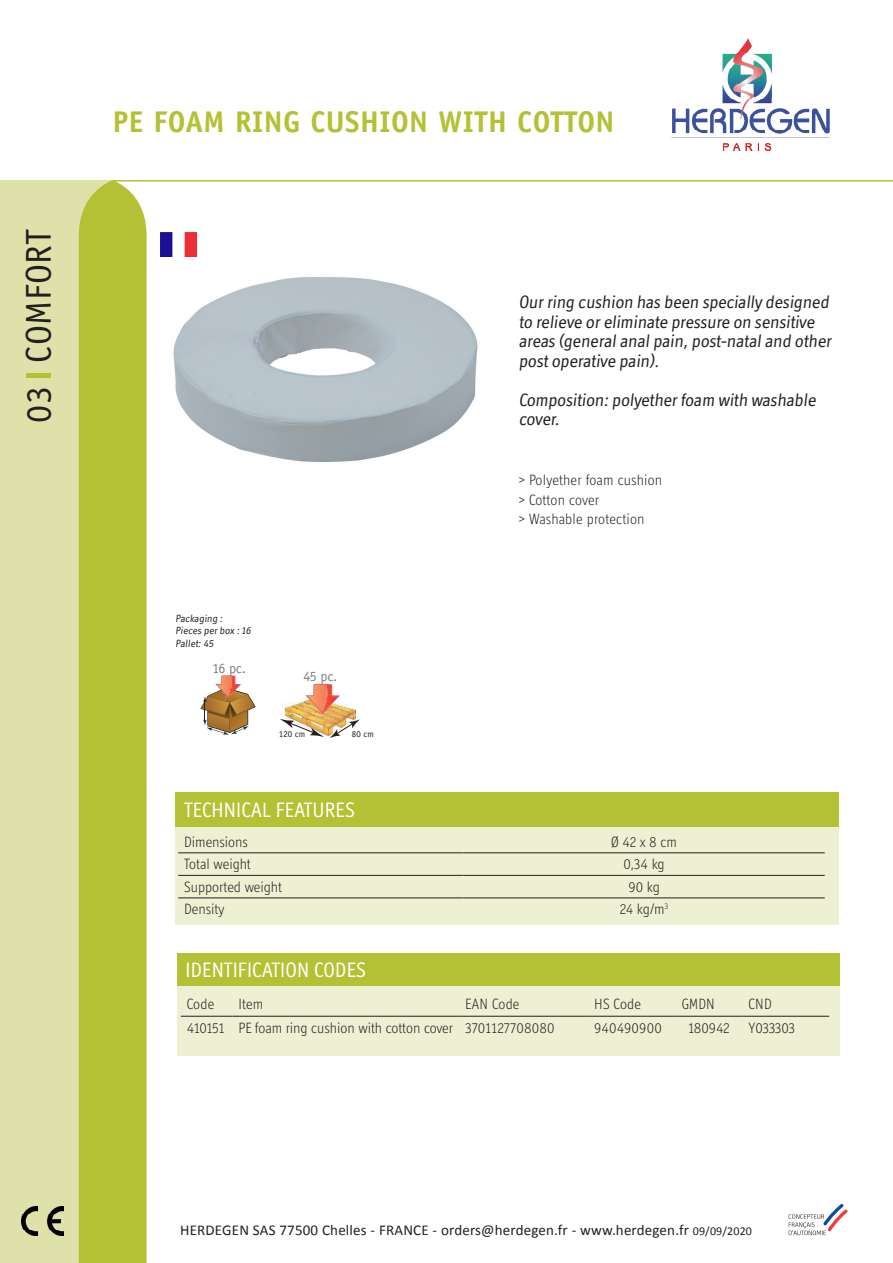
<style>
.page{position:relative;width:893px;height:1263px;background:#fff}
.page>*{position:absolute;margin:0;border:0;box-sizing:border-box;transform-origin:0 0}
.t1{font:36px "Officina Sans";letter-spacing:.015em;color:#231f20}
.t2{font:700 30px "Officina Sans";letter-spacing:.015em;color:#b4c134}
.t3{font:21px "Officina Display ITC Std";letter-spacing:.01em;color:#fff}
.t4{font:18px/19.5px "Officina Display ITC Std";color:#231f20}
.t5{font:300 15px "Officina Display ITC Std";color:#231f20}
.t6{font:15px "Calibri";letter-spacing:.01em;color:#231f20}
.t7{font:300 15px "Officina Display ITC Std";letter-spacing:-.02em;color:#231f20}
.TITRE_PETIT{font:14.1px "Officina Sans";letter-spacing:-.03em;color:#7e8083}
.t8{font:10.5px/12.6px "Officina Display ITC Std";color:#231f20}
.TITRE_PETIT-2{font:9px "Officina Sans";color:#231f20}
.s1{font-family:"Myriad Pro";color:#b4c134}
.s2{font-size:12px}
</style>
<div class="page">
<svg style="left:789px;top:1204px;width:59px;height:31px"></svg>
<hr style="left:113px;top:180px;width:780px;height:2px;background:#b4c134">
<div style="left:0;top:180px;width:113px;height:1083px;background:#dee2aa"></div>
<div style="left:79px;top:180px;width:68px;height:1083px;background:#b4c134"></div>
<img style="left:671px;top:38px;width:158px;height:113px">
<div style="left:177px;top:977px;width:662px;height:78px;background:#edf0d2"></div>
<div style="left:177px;top:954px;width:662px;height:32px;background:#b4c134"></div>
<img style="left:173px;top:277px;width:305px;height:185px">
<img style="left:280px;top:684px;width:80px;height:54px">
<svg style="left:200px;top:675px;width:55px;height:60px"></svg>
<div style="left:176px;top:826px;width:663px;height:99px;background:#edf0d2"></div>
<div style="left:176px;top:792px;width:663px;height:34px;background:#b4c134"></div>
<img style="left:161px;top:232px;width:35px;height:24px">
<hr style="left:178px;top:852px;width:285px;height:1px;background:#231f20">
<hr style="left:463px;top:852px;width:362px;height:1px;background:#231f20">
<hr style="left:178px;top:875px;width:285px;height:1px;background:#231f20">
<hr style="left:463px;top:875px;width:362px;height:1px;background:#231f20">
<hr style="left:178px;top:898px;width:285px;height:1px;background:#231f20">
<hr style="left:463px;top:898px;width:362px;height:1px;background:#231f20">
<hr style="left:459px;top:1016px;width:129px;height:1px;background:#231f20">
<hr style="left:181px;top:1016px;width:51px;height:1px;background:#231f20">
<hr style="left:232px;top:1016px;width:227px;height:1px;background:#231f20">
<hr style="left:588px;top:1016px;width:88px;height:1px;background:#231f20">
<hr style="left:676px;top:1016px;width:66px;height:1px;background:#231f20">
<hr style="left:742px;top:1016px;width:87px;height:1px;background:#231f20">
<h1 class="t1" style="left:18px;top:423px;width:195px;rotate:-90deg">03<span class="s1">I</span>COMFORT</h1>
<p class="t2" style="left:113px;top:103px;width:503px">PE FOAM RING CUSHION WITH COTTON</p>
<p class="t4" style="left:519px;top:292px;width:316px">Our ring cushion has been specially designed to relieve or eliminate pressure on sensitive areas (general anal pain, post-natal and other post operative pain).</p>
<p class="t4" style="left:519px;top:390px;width:301px">Composition: polyether foam with washable cover.</p>
<p class="t8" style="left:176px;top:612px;width:50px">Packaging :</p>
<p class="t8" style="left:176px;top:624px;width:78px">Pieces per box : 16<br>Pallet: 45</p>
<p class="TITRE_PETIT" style="left:212px;top:660px;width:35px">16 pc.</p>
<p class="TITRE_PETIT" style="left:303px;top:668px;width:35px">45 pc.</p>
<p class="TITRE_PETIT-2" style="left:279px;top:728px;width:28px">120 cm</p>
<p class="TITRE_PETIT-2" style="left:352px;top:728px;width:23px">80 cm</p>
<p class="t5" style="left:519px;top:472px;width:145px">&gt; Polyether foam cushion</p>
<p class="t5" style="left:519px;top:491px;width:82px">&gt; Cotton cover</p>
<p class="t5" style="left:519px;top:511px;width:127px">&gt; Washable protection</p>
<p class="t3" style="left:184px;top:797px;width:172px">TECHNICAL FEATURES</p>
<p class="t5" style="left:184px;top:833px;width:65px">Dimensions</p>
<p class="t5" style="left:611px;top:833px;width:67px">Ø 42 x 8 cm</p>
<p class="t5" style="left:184px;top:856px;width:68px">Total weight</p>
<p class="t5" style="left:624px;top:856px;width:43px">0,34 kg</p>
<p class="t5" style="left:184px;top:878px;width:99px">Supported weight</p>
<p class="t5" style="left:628px;top:878px;width:33px">90 kg</p>
<p class="t5" style="left:184px;top:901px;width:42px">Density</p>
<p class="t5" style="left:620px;top:901px;width:50px">24 kg/m<sup>3</sup></p>
<p class="t3" style="left:185px;top:958px;width:182px">IDENTIFICATION CODES</p>
<p class="t5" style="left:187px;top:996px;width:29px">Code</p>
<p class="t5" style="left:238px;top:996px;width:26px">Item</p>
<p class="t5" style="left:465px;top:996px;width:56px">EAN Code</p>
<p class="t5" style="left:594px;top:996px;width:48px">HS Code</p>
<p class="t5" style="left:682px;top:996px;width:35px">GMDN</p>
<p class="t5" style="left:748px;top:996px;width:25px">CND</p>
<p class="t5" style="left:187px;top:1019px;width:39px">410151</p>
<p class="t5" style="left:238px;top:1019px;width:216px">PE foam ring cushion with cotton cover</p>
<p class="t5" style="left:465px;top:1019px;width:91px">3701127708080</p>
<p class="t5" style="left:594px;top:1019px;width:69px">940490900</p>
<p class="t5" style="left:688px;top:1019px;width:43px">180942</p>
<p class="t7" style="left:748px;top:1019px;width:48px">Y033303</p>
<p class="t6" style="left:180px;top:1220px;width:573px">HERDEGEN SAS 77500 Chelles - FRANCE - orders@herdegen.fr - www.herdegen.fr <span class="s2">09/09/2020</span></p>
</div>
